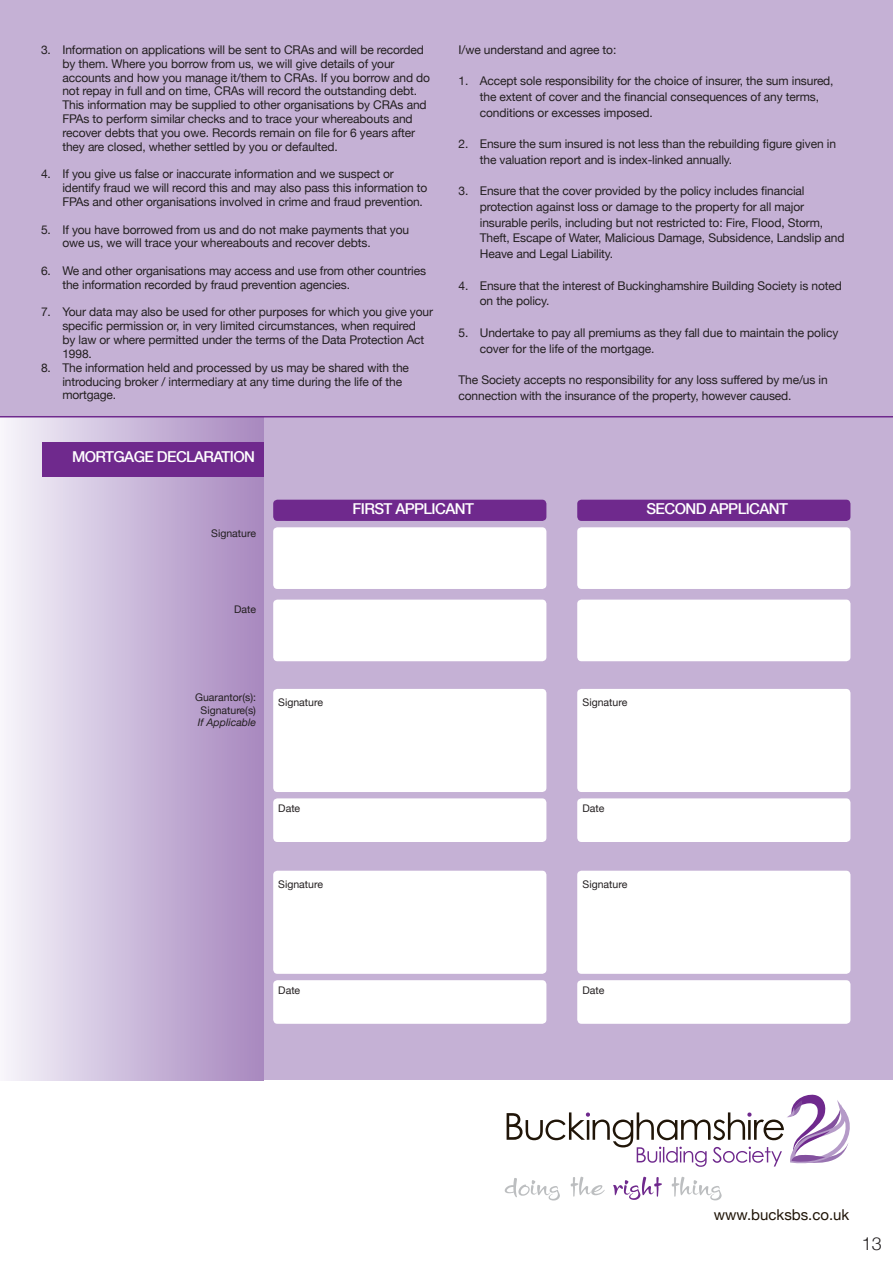
<style>
.page{position:relative;width:893px;height:1263px;background:#fff}
.page>*{position:absolute;margin:0;border:0;box-sizing:border-box;transform-origin:0 0}
.t1{font:300 18px "Helvetica Neue";color:#231f20}
.t2{font:500 15px "Helvetica Neue";letter-spacing:-.04em;color:#fff}
.t3{font:15px "Helvetica Neue";color:#201508}
.t4{font:12px/13.8px "Helvetica Neue";letter-spacing:-.01em;color:#231f20}
.t5{font:10.5px/12.6px "Helvetica Neue";color:#231f20;text-align:center}
.t6{font:italic 10.5px "Helvetica Neue";color:#231f20}
</style>
<div class="page">
<div style="left:264px;top:417px;width:629px;height:663px;background:#c5b1d5"></div>
<div style="left:0;top:417px;width:264px;height:663px;background:linear-gradient(to right,#f5f3fa,#a686be)"></div>
<div style="left:43px;top:442px;width:221px;height:34px;background:#6f298d"></div>
<div style="left:273px;top:527px;width:273px;height:62px;background:#fff;border-radius:4px"></div>
<div style="left:273px;top:600px;width:273px;height:61px;background:#fff;border-radius:4px"></div>
<div style="left:273px;top:689px;width:273px;height:103px;background:#fff;border-radius:4px"></div>
<div style="left:273px;top:871px;width:273px;height:103px;background:#fff;border-radius:4px"></div>
<div style="left:273px;top:798px;width:273px;height:44px;background:#fff;border-radius:4px"></div>
<div style="left:273px;top:980px;width:273px;height:44px;background:#fff;border-radius:4px"></div>
<div style="left:273px;top:500px;width:273px;height:21px;background:#6f298d;border-radius:4px"></div>
<div style="left:577px;top:500px;width:273px;height:21px;background:#6f298d;border-radius:4px"></div>
<div style="left:577px;top:527px;width:273px;height:62px;background:#fff;border-radius:4px"></div>
<div style="left:577px;top:600px;width:273px;height:61px;background:#fff;border-radius:4px"></div>
<div style="left:577px;top:689px;width:273px;height:103px;background:#fff;border-radius:4px"></div>
<div style="left:577px;top:871px;width:273px;height:103px;background:#fff;border-radius:4px"></div>
<div style="left:577px;top:798px;width:273px;height:44px;background:#fff;border-radius:4px"></div>
<div style="left:577px;top:980px;width:273px;height:44px;background:#fff;border-radius:4px"></div>
<div style="left:0;top:0;width:893px;height:417px;background:#c5b1d5"></div>
<hr style="left:0;top:416px;width:893px;height:1px;background:#6f298d">
<svg style="left:507px;top:1094px;width:343px;height:73px"></svg>
<svg style="left:571px;top:1177px;width:34px;height:20px"></svg>
<svg style="left:672px;top:1177px;width:50px;height:23px"></svg>
<svg style="left:613px;top:1177px;width:49px;height:23px"></svg>
<svg style="left:505px;top:1178px;width:55px;height:22px"></svg>
<p class="t4" style="left:62px;top:43px;width:369px;text-indent:-21px">3. Information on applications will be sent to CRAs and will be recorded by them. Where you borrow from us, we will give details of your accounts and how you manage it/them to CRAs. If you borrow and do not repay in full and on time, CRAs will record the outstanding debt.<br>This information may be supplied to other organisations by CRAs and FPAs to perform similar checks and to trace your whereabouts and recover debts that you owe. Records remain on file for 6 years after they are closed, whether settled by you or defaulted.</p>
<p class="t4" style="left:62px;top:168px;width:367px;text-indent:-21px">4. If you give us false or inaccurate information and we suspect or identify fraud we will record this and may also pass this information to<br>FPAs and other organisations involved in crime and fraud prevention.</p>
<p class="t4" style="left:62px;top:223px;width:348px;text-indent:-21px">5. If you have borrowed from us and do not make payments that you owe us, we will trace your whereabouts and recover debts.</p>
<p class="t4" style="left:62px;top:264px;width:365px;text-indent:-21px">6. We and other organisations may access and use from other countries the information recorded by fraud prevention agencies.</p>
<p class="t4" style="left:62px;top:306px;width:372px;text-indent:-21px">7. Your data may also be used for other purposes for which you give your specific permission or, in very limited circumstances, when required<br>by law or where permitted under the terms of the Data Protection Act 1998.</p>
<p class="t4" style="left:62px;top:361px;width:348px;text-indent:-21px">8. The information held and processed by us may be shared with the introducing broker / intermediary at any time during the life of the mortgage.</p>
<p class="t2" style="left:72px;top:444px;width:44px">MORTGAGE</p>
<p class="t2" style="left:157px;top:444px;width:21px">DECLA</p>
<p class="t2" style="left:204px;top:444px;width:20px">RATION</p>
<p class="t4" style="left:459px;top:43px;width:159px">I/we understand and agree to:</p>
<p class="t4" style="left:480px;top:74px;width:355px;line-height:15.8px;text-indent:-21px">1. Accept sole responsibility for the choice of insurer, the sum insured, the extent of cover and the financial consequences of any terms, conditions or excesses imposed.</p>
<p class="t4" style="left:480px;top:137px;width:358px;line-height:15.8px;text-indent:-21px">2. Ensure the sum insured is not less than the rebuilding figure given in the valuation report and is index-linked annually.</p>
<p class="t4" style="left:480px;top:184px;width:366px;line-height:15.8px;text-indent:-21px">3. Ensure that the cover provided by the policy includes financial protection against loss or damage to the property for all major insurable perils, including but not restricted to: Fire, Flood, Storm, Theft, Escape of Water, Malicious Damage, Subsidence, Landslip and Heave and Legal Liability.</p>
<p class="t4" style="left:480px;top:278px;width:364px;line-height:15.8px;text-indent:-21px">4. Ensure that the interest of Buckinghamshire Building Society is noted on the policy.</p>
<p class="t4" style="left:480px;top:325px;width:360px;line-height:15.8px;text-indent:-21px">5. Undertake to pay all premiums as they fall due to maintain the policy cover for the life of the mortgage.</p>
<p class="t4" style="left:459px;top:372px;width:371px;line-height:15.8px">The Society accepts no responsibility for any loss suffered by me/us in connection with the insurance of the property, however caused.</p>
<p class="t5" style="left:211px;top:528px;width:46px">Signature</p>
<p class="t5" style="left:234px;top:603px;width:23px">Date</p>
<p class="t2" style="left:353px;top:496px;width:53px">FI RST APPLICANT</p>
<p class="t2" style="left:646px;top:496px;width:20px">SECON</p>
<p class="t2" style="left:696px;top:496px;width:24px">D APPLICANT</p>
<p class="t5" style="left:195px;top:692px;width:62px">Guarantor(s):<br>Signature(s)</p>
<p class="t6" style="left:198px;top:715px;width:60px">If Applicable</p>
<p class="t5" style="left:278px;top:697px;width:46px">Signature</p>
<p class="t5" style="left:278px;top:803px;width:23px">Date</p>
<p class="t5" style="left:278px;top:879px;width:46px">Signature</p>
<p class="t5" style="left:583px;top:697px;width:46px">Signature</p>
<p class="t5" style="left:583px;top:803px;width:23px">Date</p>
<p class="t5" style="left:583px;top:879px;width:46px">Signature</p>
<p class="t5" style="left:278px;top:984px;width:23px">Date</p>
<p class="t5" style="left:583px;top:984px;width:23px">Date</p>
<p class="t3" style="left:714px;top:1203px;width:137px">www.bucksbs.co.uk</p>
<h1 class="t1" style="left:862px;top:1229px;width:22px">13</h1>
</div>
